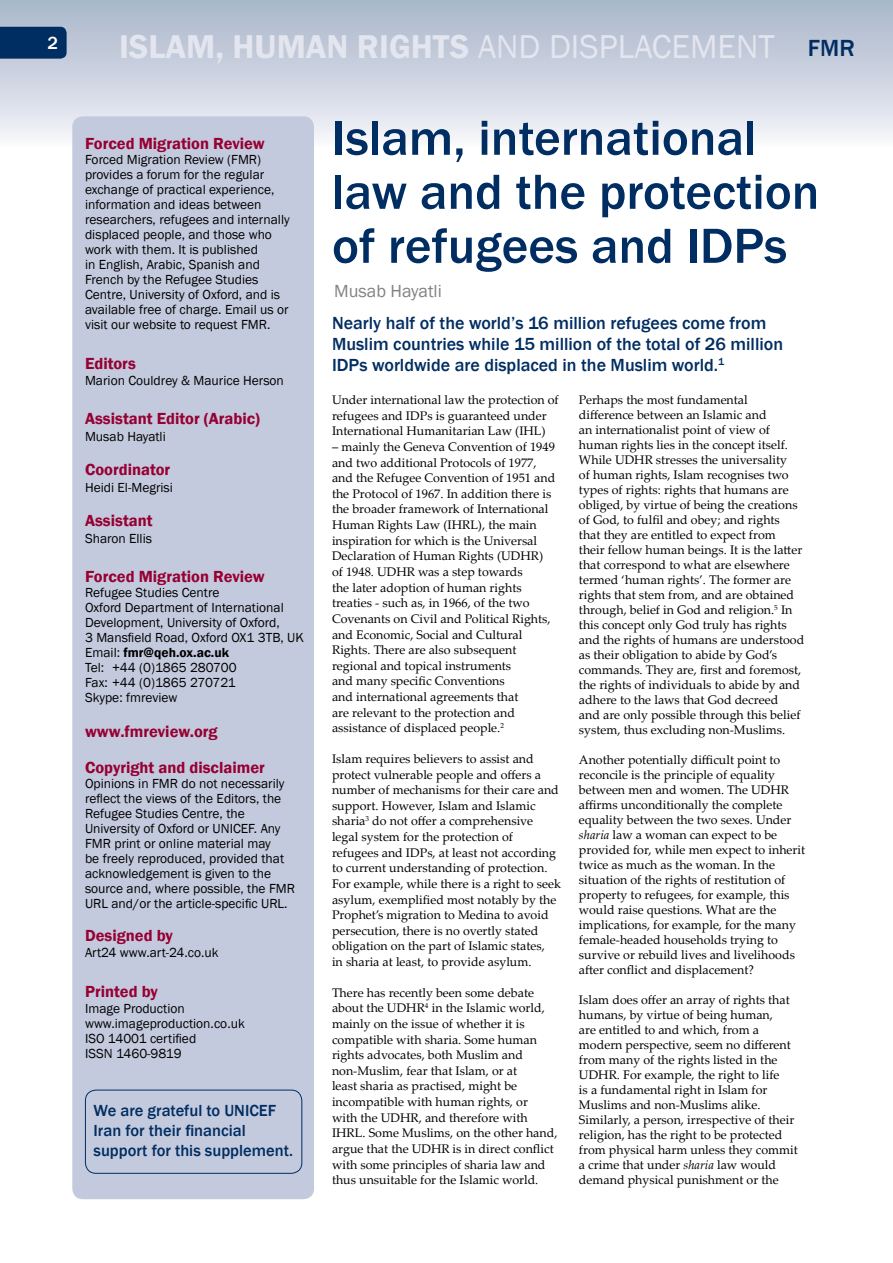
<style>
.page{position:relative;width:893px;height:1263px;background:#fff}
.page>*{position:absolute;margin:0;border:0;box-sizing:border-box;transform-origin:0 0}
.t1{font:500 51px/54px "Franklin Gothic";color:#002d62}
.t2{font:600 33.9px "Franklin Gothic";color:#e3e5ef}
.t3{font:500 18px/21px "Franklin Gothic";color:#002d62}
.t4{font:18px "Franklin Gothic";color:#808285}
.t5{font:500 18px "Franklin Gothic";color:#fff}
.t6{font:600 16.5px/36px "Franklin Gothic";color:#960032}
.t7{font:500 16.5px/19.8px "Franklin Gothic";color:#002d62}
.t8{font:13.5px/15px "Franklin Gothic";color:#000}
.t9{font:12.45px/15px "Palatino Linotype";color:#000}
.s1{font-weight:400}
.s2{font-weight:500;font-size:24px;color:#002d62}
.s3{font-weight:600}
.s4{font-style:italic}
</style>
<div class="page">
<div style="left:0;top:0;width:893px;height:147px;background:linear-gradient(to bottom,#a6b4c9,#f6f5fa)"></div>
<div style="left:0;top:27px;width:67px;height:32px;background:#002d62"></div>
<svg style="left:892px;top:0;width:1px;height:147px"></svg>
<div style="left:72px;top:116px;width:242px;height:1083px;background:#c4cadd;border-radius:11px"></div>
<div style="left:85px;top:1090px;width:217px;height:84px;border:1px solid #002d62;border-radius:11px"></div>
<h3 class="t5" style="left:48px;top:32px;width:12px">2</h3>
<h2 class="t2" style="left:119px;top:26px;width:737px">ISLAM, HUMAN RIGHTS <span class="s1">AND DISPLACEMENT</span> <span class="s2">FMR</span></h2>
<h3 class="t6" style="left:85px;top:126px;width:181px">Forced Migration Review</h3>
<p class="t8" style="left:85px;top:152px;width:206px">Forced Migration Review (FMR) provides a forum for the regular exchange of practical experience, information and ideas between researchers, refugees and internally displaced people, and those who work with them. It is published<br>in English, Arabic, Spanish and French by the Refugee Studies Centre, University of Oxford, and is available free of charge. Email us or visit our website to request FMR.</p>
<h3 class="t6" style="left:85px;top:345px;width:52px">Editors</h3>
<p class="t8" style="left:85px;top:373px;width:200px">Marion Couldrey &amp; Maurice Herson</p>
<h3 class="t6" style="left:85px;top:401px;width:177px">Assistant Editor (Arabic)</h3>
<p class="t8" style="left:85px;top:429px;width:82px">Musab Hayatli</p>
<h3 class="t6" style="left:85px;top:452px;width:87px">Coordinator</h3>
<p class="t8" style="left:85px;top:480px;width:89px">Heidi El-Megrisi</p>
<h3 class="t6" style="left:85px;top:503px;width:69px">Assistant</h3>
<p class="t8" style="left:85px;top:531px;width:69px">Sharon Ellis</p>
<h3 class="t6" style="left:85px;top:559px;width:181px">Forced Migration Review</h3>
<p class="t8" style="left:85px;top:585px;width:220px">Refugee Studies Centre<br>Oxford Department of International<br>Development, University of Oxford,<br>3 Mansfield Road, Oxford OX1 3TB, UK<br>Email: <span class="s3">fmr@qeh.ox.ac.uk<br></span>Tel: +44 (0)1865 280700<br>Fax: +44 (0)1865 270721<br>Skype: fmreview</p>
<h3 class="t6" style="left:85px;top:714px;width:181px">www.fmreview.org<br>Copyright and disclaimer</h3>
<p class="t8" style="left:85px;top:776px;width:212px">Opinions in FMR do not necessarily reflect the views of the Editors, the Refugee Studies Centre, the University of Oxford or UNICEF. Any FMR print or online material may<br>be freely reproduced, provided that acknowledgement is given to the source and, where possible, the FMR URL and/or the article-specific URL.</p>
<h3 class="t6" style="left:85px;top:918px;width:89px">Designed by</h3>
<p class="t8" style="left:85px;top:946px;width:135px">Art24 www.art-24.co.uk</p>
<h3 class="t6" style="left:85px;top:974px;width:74px">Printed by</h3>
<p class="t8" style="left:85px;top:1001px;width:161px">Image Production www.imageproduction.co.uk<br>ISO 14001 certified<br>ISSN 1460-9819</p>
<h3 class="t7" style="left:94px;top:1101px;width:201px">We are grateful to UNICEF<br>Iran for their financial support for this supplement.</h3>
<h1 class="t1" style="left:332px;top:111px;width:489px">Islam, international law and the protection of refugees and IDPs</h1>
<h3 class="t4" style="left:334px;top:280px;width:109px">Musab Hayatli</h3>
<h3 class="t3" style="left:332px;top:313px;width:453px">Nearly half of the world’s 16 million refugees come from<br>Muslim countries while 15 million of the total of 26 million<br>IDPs worldwide are displaced in the Muslim world.<sup>1</sup></h3>
<p class="t9" style="left:332px;top:392px;width:228px;line-height:15.6px">Under international law the protection of refugees and IDPs is guaranteed under<br>International Humanitarian Law (IHL)</p>
<p class="t9" style="left:332px;top:438px;width:225px;line-height:15.6px">– mainly the Geneva Convention of 1949 and two additional Protocols of 1977, and the Refugee Convention of 1951 and the Protocol of 1967. In addition there is the broader framework of International Human Rights Law (IHRL), the main inspiration for which is the Universal Declaration of Human Rights (UDHR) of 1948. UDHR was a step towards<br>the later adoption of human rights treaties - such as, in 1966, of the two Covenants on Civil and Political Rights, and Economic, Social and Cultural Rights. There are also subsequent regional and topical instruments<br>and many specific Conventions<br>and international agreements that<br>are relevant to the protection and assistance of displaced people.<sup>2</sup></p>
<p class="t9" style="left:332px;top:750px;width:230px;line-height:15.6px">Islam requires believers to assist and protect vulnerable people and offers a number of mechanisms for their care and support. However, Islam and Islamic sharia<sup>3</sup> do not offer a comprehensive legal system for the protection of refugees and IDPs, at least not according to current understanding of protection.<br>For example, while there is a right to seek asylum, exemplified most notably by the Prophet’s migration to Medina to avoid persecution, there is no overtly stated obligation on the part of Islamic states,<br>in sharia at least, to provide asylum.</p>
<p class="t9" style="left:332px;top:984px;width:227px;line-height:15.6px">There has recently been some debate about the UDHR<sup>4</sup> in the Islamic world, mainly on the issue of whether it is compatible with sharia. Some human rights advocates, both Muslim and non-Muslim, fear that Islam, or at<br>least sharia as practised, might be incompatible with human rights, or<br>with the UDHR, and therefore with IHRL. Some Muslims, on the other hand, argue that the UDHR is in direct conflict with some principles of sharia law and thus unsuitable for the Islamic world.</p>
<p class="t9" style="left:579px;top:392px;width:227px">Perhaps the most fundamental difference between an Islamic and<br>an internationalist point of view of human rights lies in the concept itself.<br>While UDHR stresses the universality<br>of human rights, Islam recognises two types of rights: rights that humans are obliged, by virtue of being the creations of God, to fulfil and obey; and rights that they are entitled to expect from their fellow human beings. It is the latter that correspond to what are elsewhere termed ‘human rights’. The former are rights that stem from, and are obtained through, belief in God and religion.<sup>5</sup> In this concept only God truly has rights and the rights of humans are understood as their obligation to abide by God’s commands. They are, first and foremost, the rights of individuals to abide by and adhere to the laws that God decreed<br>and are only possible through this belief system, thus excluding non-Muslims.</p>
<p class="t9" style="left:579px;top:752px;width:228px">Another potentially difficult point to reconcile is the principle of equality between men and women. The UDHR affirms unconditionally the complete equality between the two sexes. Under <span class="s4">sharia</span> law a woman can expect to be provided for, while men expect to inherit twice as much as the woman. In the situation of the rights of restitution of property to refugees, for example, this would raise questions. What are the implications, for example, for the many female-headed households trying to survive or rebuild lives and livelihoods after conflict and displacement?</p>
<p class="t9" style="left:579px;top:992px;width:220px">Islam does offer an array of rights that humans, by virtue of being human,<br>are entitled to and which, from a modern perspective, seem no different from many of the rights listed in the UDHR. For example, the right to life<br>is a fundamental right in Islam for Muslims and non-Muslims alike.<br>Similarly, a person, irrespective of their religion, has the right to be protected from physical harm unless they commit a crime that under <span class="s4">sharia</span> law would demand physical punishment or the</p>
</div>
